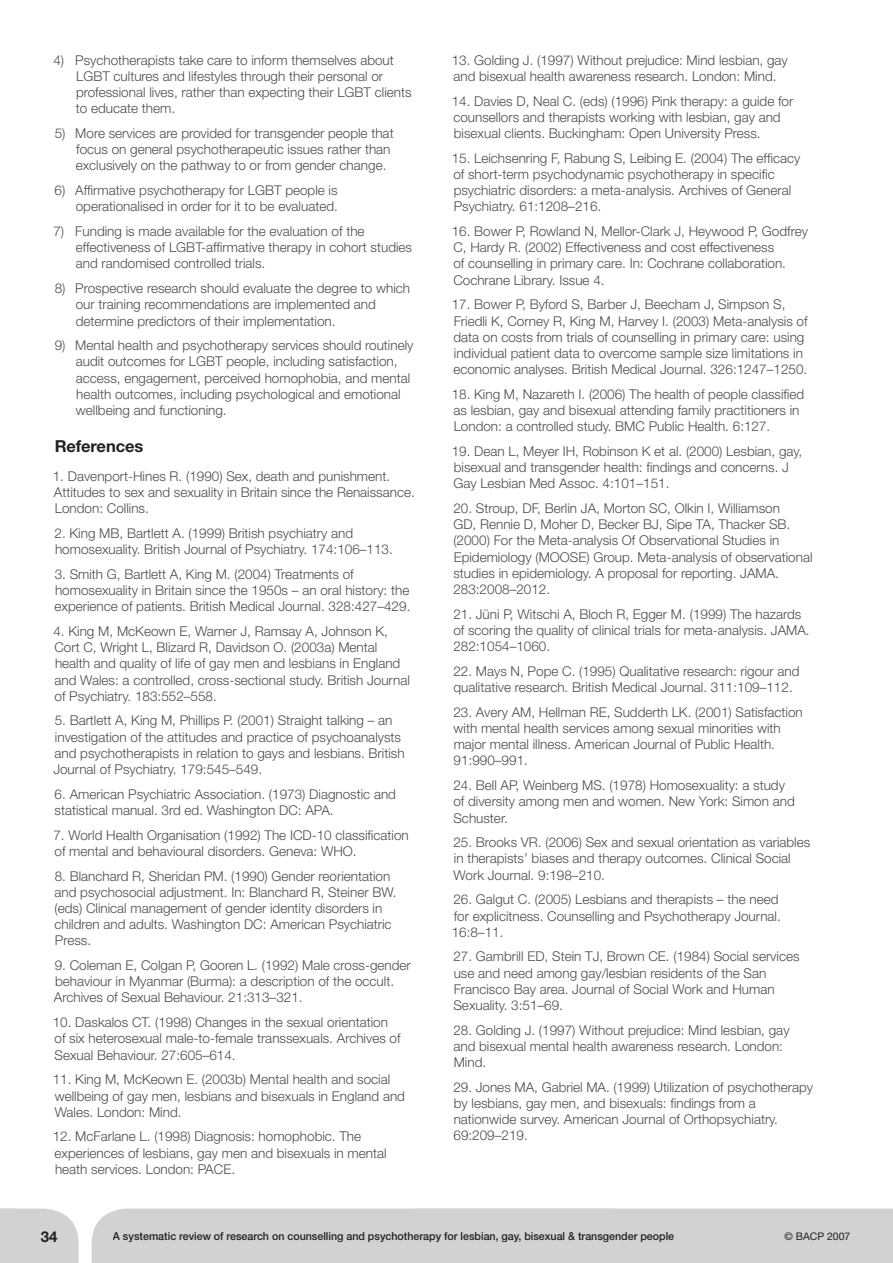
<style>
.page{position:relative;width:893px;height:1263px;background:#fff}
.page>*{position:absolute;margin:0;border:0;box-sizing:border-box;transform-origin:0 0}
.t1{font:700 16.5px "Helvetica Neue";letter-spacing:-.005em;color:#231f20}
.t2{font:700 15px "Helvetica Neue";color:#231f20}
.t3{font:300 13.5px/16.2px "Helvetica Neue";color:#4b4c4d}
.t4{font:500 10.95px "Helvetica Neue";color:#231f20}
.t5{font:10.5px "Helvetica Neue";color:#231f20}
</style>
<div class="page">
<div style="left:413px;top:1208px;width:480px;height:55px;background:#d1d2d4"></div>
<svg style="left:16px;top:1208px;width:63px;height:55px;background:#d5d6d7"></svg>
<div style="left:0;top:1208px;width:16px;height:55px;background:#d1d2d4"></div>
<div style="left:92px;top:1208px;width:582px;height:55px;background:#d1d2d4"></div>
<div style="left:41px;top:1231px;width:16px;height:11px;background:#d1d2d4"></div>
<p class="t3" style="left:76px;top:51px;width:337px;text-indent:-22px">4) Psychotherapists take care to inform themselves about LGBT cultures and lifestyles through their personal or professional lives, rather than expecting their LGBT clients to educate them.</p>
<p class="t3" style="left:76px;top:125px;width:319px;text-indent:-21px">5) More services are provided for transgender people that focus on general psychotherapeutic issues rather than exclusively on the pathway to or from gender change.</p>
<p class="t3" style="left:55px;top:182px;width:285px;text-align:right">6) Affirmative psychotherapy for LGBT people is operationalised in order for it to be evaluated.</p>
<p class="t3" style="left:76px;top:223px;width:338px;text-indent:-22px">7) Funding is made available for the evaluation of the effectiveness of LGBT-affirmative therapy in cohort studies and randomised controlled trials.</p>
<p class="t3" style="left:76px;top:280px;width:336px;text-indent:-21px">8) Prospective research should evaluate the degree to which our training recommendations are implemented and determine predictors of their implementation.</p>
<p class="t3" style="left:76px;top:337px;width:339px;text-indent:-21px">9) Mental health and psychotherapy services should routinely audit outcomes for LGBT people, including satisfaction, access, engagement, perceived homophobia, and mental health outcomes, including psychological and emotional wellbeing and functioning.</p>
<p class="t1" style="left:55px;top:436px;width:90px">References</p>
<p class="t3" style="left:53px;top:468px;width:363px">1. Davenport-Hines R. (1990) Sex, death and punishment.<br>Attitudes to sex and sexuality in Britain since the Renaissance.<br>London: Collins.</p>
<p class="t3" style="left:55px;top:525px;width:340px">2. King MB, Bartlett A. (1999) British psychiatry and homosexuality. British Journal of Psychiatry. 174:106–113.</p>
<p class="t3" style="left:55px;top:566px;width:357px">3. Smith G, Bartlett A, King M. (2004) Treatments of homosexuality in Britain since the 1950s – an oral history: the experience of patients. British Medical Journal. 328:427–429.</p>
<p class="t3" style="left:53px;top:623px;width:358px">4. King M, McKeown E, Warner J, Ramsay A, Johnson K, Cort C, Wright L, Blizard R, Davidson O. (2003a) Mental health and quality of life of gay men and lesbians in England and Wales: a controlled, cross-sectional study. British Journal of Psychiatry. 183:552–558.</p>
<p class="t3" style="left:53px;top:712px;width:353px">5. Bartlett A, King M, Phillips P. (2001) Straight talking – an investigation of the attitudes and practice of psychoanalysts and psychotherapists in relation to gays and lesbians. British Journal of Psychiatry. 179:545–549.</p>
<p class="t3" style="left:55px;top:785px;width:343px">6. American Psychiatric Association. (1973) Diagnostic and statistical manual. 3rd ed. Washington DC: APA.</p>
<p class="t3" style="left:53px;top:826px;width:357px">7. World Health Organisation (1992) The ICD-10 classification of mental and behavioural disorders. Geneva: WHO.</p>
<p class="t3" style="left:55px;top:867px;width:343px">8. Blanchard R, Sheridan PM. (1990) Gender reorientation and psychosocial adjustment. In: Blanchard R, Steiner BW. (eds) Clinical management of gender identity disorders in children and adults. Washington DC: American Psychiatric Press.</p>
<p class="t3" style="left:54px;top:957px;width:358px">9. Coleman E, Colgan P, Gooren L. (1992) Male cross-gender behaviour in Myanmar (Burma): a description of the occult.<br>Archives of Sexual Behaviour. 21:313–321.</p>
<p class="t3" style="left:53px;top:1014px;width:349px">10. Daskalos CT. (1998) Changes in the sexual orientation of six heterosexual male-to-female transsexuals. Archives of<br>Sexual Behaviour. 27:605–614.</p>
<p class="t3" style="left:53px;top:1071px;width:354px">11. King M, McKeown E. (2003b) Mental health and social wellbeing of gay men, lesbians and bisexuals in England and<br>Wales. London: Mind.</p>
<p class="t3" style="left:53px;top:1128px;width:335px">12. McFarlane L. (1998) Diagnosis: homophobic. The experiences of lesbians, gay men and bisexuals in mental heath services. London: PACE.</p>
<p class="t3" style="left:452px;top:51px;width:338px">13. Golding J. (1997) Without prejudice: Mind lesbian, gay and bisexual health awareness research. London: Mind.</p>
<p class="t3" style="left:452px;top:92px;width:343px">14. Davies D, Neal C. (eds) (1996) Pink therapy: a guide for counsellors and therapists working with lesbian, gay and bisexual clients. Buckingham: Open University Press.</p>
<p class="t3" style="left:452px;top:149px;width:350px">15. Leichsenring F, Rabung S, Leibing E. (2004) The efficacy of short-term psychodynamic psychotherapy in specific psychiatric disorders: a meta-analysis. Archives of General Psychiatry. 61:1208–216.</p>
<p class="t3" style="left:452px;top:223px;width:358px">16. Bower P, Rowland N, Mellor-Clark J, Heywood P, Godfrey C, Hardy R. (2002) Effectiveness and cost effectiveness<br>of counselling in primary care. In: Cochrane collaboration.<br>Cochrane Library. Issue 4.</p>
<p class="t3" style="left:452px;top:296px;width:357px">17. Bower P, Byford S, Barber J, Beecham J, Simpson S, Friedli K, Corney R, King M, Harvey I. (2003) Meta-analysis of data on costs from trials of counselling in primary care: using individual patient data to overcome sample size limitations in economic analyses. British Medical Journal. 326:1247–1250.</p>
<p class="t3" style="left:452px;top:386px;width:354px">18. King M, Nazareth I. (2006) The health of people classified as lesbian, gay and bisexual attending family practitioners in<br>London: a controlled study. BMC Public Health. 6:127.</p>
<p class="t3" style="left:452px;top:443px;width:352px">19. Dean L, Meyer IH, Robinson K et al. (2000) Lesbian, gay, bisexual and transgender health: findings and concerns. J<br>Gay Lesbian Med Assoc. 4:101–151.</p>
<p class="t3" style="left:453px;top:500px;width:361px">20. Stroup, DF, Berlin JA, Morton SC, Olkin I, Williamson<br>GD, Rennie D, Moher D, Becker BJ, Sipe TA, Thacker SB. (2000) For the Meta-analysis Of Observational Studies in Epidemiology (MOOSE) Group. Meta-analysis of observational studies in epidemiology. A proposal for reporting. JAMA.<br>283:2008–2012.</p>
<p class="t3" style="left:453px;top:605px;width:358px">21. Jüni P, Witschi A, Bloch R, Egger M. (1999) The hazards of scoring the quality of clinical trials for meta-analysis. JAMA.<br>282:1054–1060.</p>
<p class="t3" style="left:453px;top:663px;width:348px">22. Mays N, Pope C. (1995) Qualitative research: rigour and qualitative research. British Medical Journal. 311:109–112.</p>
<p class="t3" style="left:453px;top:703px;width:351px">23. Avery AM, Hellman RE, Sudderth LK. (2001) Satisfaction with mental health services among sexual minorities with major mental illness. American Journal of Public Health.<br>91:990–991.</p>
<p class="t3" style="left:453px;top:777px;width:343px">24. Bell AP, Weinberg MS. (1978) Homosexuality: a study of diversity among men and women. New York: Simon and<br>Schuster.</p>
<p class="t3" style="left:453px;top:834px;width:358px">25. Brooks VR. (2006) Sex and sexual orientation as variables in therapists’ biases and therapy outcomes. Clinical Social<br>Work Journal. 9:198–210.</p>
<p class="t3" style="left:452px;top:891px;width:331px">26. Galgut C. (2005) Lesbians and therapists – the need for explicitness. Counselling and Psychotherapy Journal.<br>16:8–11.</p>
<p class="t3" style="left:453px;top:948px;width:348px">27. Gambrill ED, Stein TJ, Brown CE. (1984) Social services use and need among gay/lesbian residents of the San Francisco Bay area. Journal of Social Work and Human Sexuality. 3:51–69.</p>
<p class="t3" style="left:453px;top:1021px;width:338px">28. Golding J. (1997) Without prejudice: Mind lesbian, gay and bisexual mental health awareness research. London:<br>Mind.</p>
<p class="t3" style="left:453px;top:1079px;width:361px">29. Jones MA, Gabriel MA. (1999) Utilization of psychotherapy by lesbians, gay men, and bisexuals: findings from a nationwide survey. American Journal of Orthopsychiatry.<br>69:209–219.</p>
<p class="t2" style="left:41px;top:1227px;width:18px">34</p>
<p class="t4" style="left:113px;top:1229px;width:563px">A systematic review of research on counselling and psychotherapy for lesbian, gay, bisexual &amp; transgender people</p>
<p class="t5" style="left:784px;top:1230px;width:67px">© BACP 2007</p>
</div>
